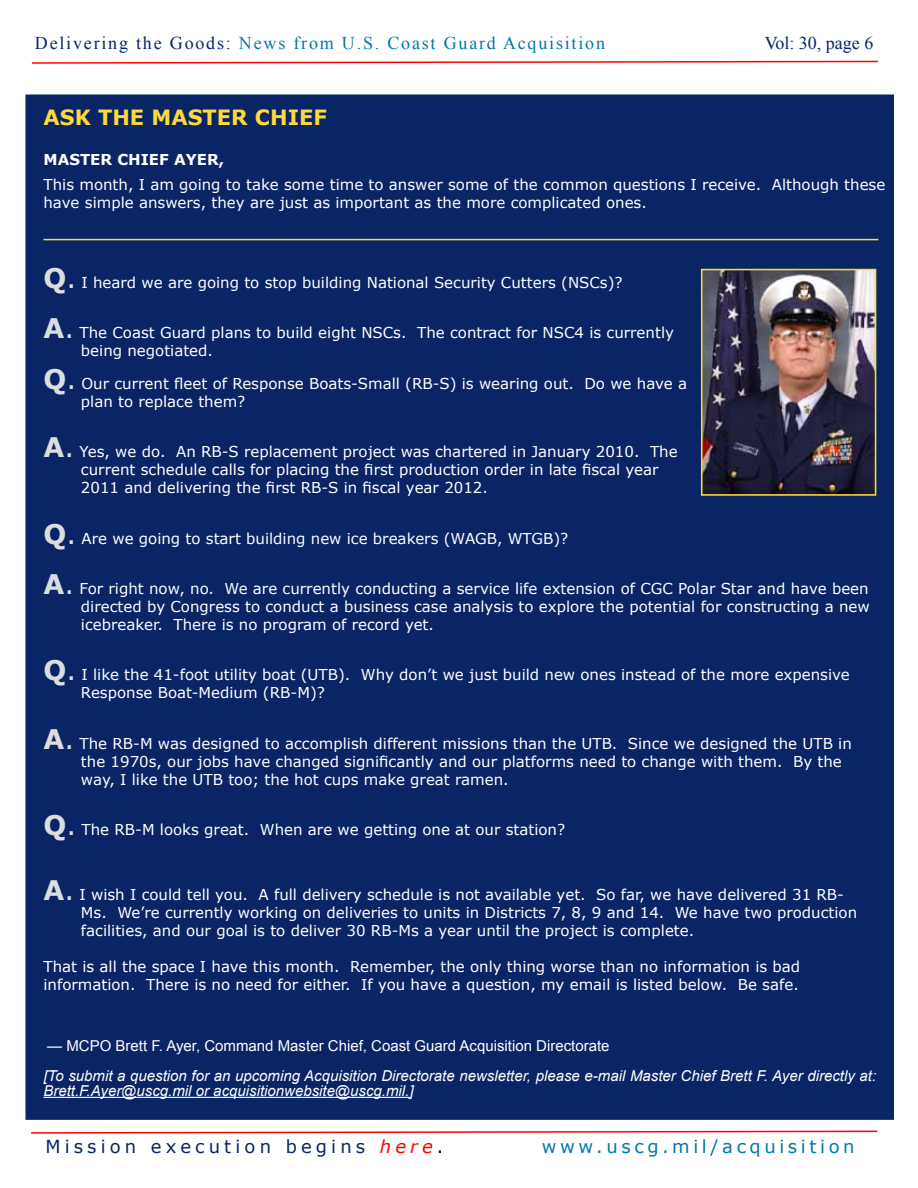
<style>
.page{position:relative;width:918px;height:1188px;background:#fff}
.page>*{position:absolute;margin:0;border:0;box-sizing:border-box;transform-origin:0 0}
.t1{font:700 21px "Verdana";color:#ffd939}
.t2{font:18px "Times New Roman";letter-spacing:.1em;color:#0078a9}
.t3{font:18px "Verdana";letter-spacing:.23em;color:#092565}
.t4{font:18px "Verdana";letter-spacing:.2em;color:#0078a9}
.t5{font:18px "Times New Roman";color:#092565}
.t6{font:15px/18px "Verdana";color:#fff}
.t7{font:italic 15px/15px "Arial";color:#fff}
.t8{font:15px "Arial";color:#fff}
.t9{font:700 15px "Verdana";color:#fff}
.s1{color:#092565}
.s2{font-weight:700;font-size:27px;color:#dcddde}
.s3{font-size:27px;color:#dcddde}
.s4{font-style:italic;color:#f00}
.s5{color:#000}
</style>
<div class="page">
<svg style="left:31px;top:60px;width:847px;height:4px"></svg>
<svg style="left:31px;top:1130px;width:847px;height:4px"></svg>
<div style="left:26px;top:94px;width:868px;height:1026px;background:#092565;border:2px solid #092565"></div>
<hr style="left:43px;top:1097px;width:366px;height:1px;background:#fff">
<img style="left:704px;top:272px;width:169px;height:221px">
<div style="left:701px;top:269px;width:175px;height:227px;border:2px solid #ffd939"></div>
<hr style="left:43px;top:239px;width:836px;height:1px;background:#ffd939">
<p class="t2" style="left:35px;top:31px;width:572px"><span class="s1">Delivering the Goods:</span> News from U.S. Coast Guard Acquisition</p>
<p class="t5" style="left:765px;top:31px;width:110px">Vol: 30, page 6</p>
<h1 class="t1" style="left:44px;top:104px;width:285px">ASK THE MASTER CHIEF</h1>
<p class="t9" style="left:44px;top:149px;width:182px">MASTER CHIEF AYER,</p>
<p class="t6" style="left:44px;top:176px;width:843px">This month, I am going to take some time to answer some of the common questions I receive. Although these have simple answers, they are just as important as the more complicated ones.</p>
<p class="t6" style="left:43px;top:274px;width:581px"><span class="s2">Q</span><span class="s3">.</span> I heard we are going to stop building National Security Cutters (NSCs)?</p>
<p class="t6" style="left:81px;top:324px;width:595px;text-indent:-38px"><span class="s2">A</span><span class="s3">.</span> The Coast Guard plans to build eight NSCs. The contract for NSC4 is currently being negotiated.</p>
<p class="t6" style="left:81px;top:375px;width:608px;text-indent:-37px"><span class="s2">Q</span><span class="s3">.</span> Our current fleet of Response Boats-Small (RB-S) is wearing out. Do we have a plan to replace them?</p>
<p class="t6" style="left:81px;top:443px;width:598px;text-indent:-38px"><span class="s2">A</span><span class="s3">.</span> Yes, we do. An RB-S replacement project was chartered in January 2010. The current schedule calls for placing the first production order in late fiscal year<br>2011 and delivering the first RB-S in fiscal year 2012.</p>
<p class="t6" style="left:43px;top:529px;width:526px"><span class="s2">Q</span><span class="s3">.</span> Are we going to start building new ice breakers (WAGB, WTGB)?</p>
<p class="t6" style="left:81px;top:580px;width:790px;text-align:justify;text-indent:-38px"><span class="s2">A</span><span class="s3">.</span> For right now, no. We are currently conducting a service life extension of CGC Polar Star and have been directed by Congress to conduct a business case analysis to explore the potential for constructing a new icebreaker. There is no program of record yet.</p>
<p class="t6" style="left:81px;top:666px;width:770px;text-indent:-37px"><span class="s2">Q</span><span class="s3">.</span> I like the 41-foot utility boat (UTB). Why don’t we just build new ones instead of the more expensive<br>Response Boat-Medium (RB-M)?</p>
<p class="t6" style="left:81px;top:735px;width:772px;text-indent:-38px"><span class="s2">A</span><span class="s3">.</span> The RB-M was designed to accomplish different missions than the UTB. Since we designed the UTB in the 1970s, our jobs have changed significantly and our platforms need to change with them. By the way, I like the UTB too; the hot cups make great ramen.</p>
<p class="t6" style="left:43px;top:821px;width:523px"><span class="s2">Q</span><span class="s3">.</span> The RB-M looks great. When are we getting one at our station?</p>
<p class="t6" style="left:81px;top:886px;width:778px;text-indent:-38px"><span class="s2">A</span><span class="s3">.</span> I wish I could tell you. A full delivery schedule is not available yet. So far, we have delivered 31 RB-<br>Ms. We’re currently working on deliveries to units in Districts 7, 8, 9 and 14. We have two production facilities, and our goal is to deliver 30 RB-Ms a year until the project is complete.</p>
<p class="t6" style="left:43px;top:958px;width:758px">That is all the space I have this month. Remember, the only thing worse than no information is bad information. There is no need for either. If you have a question, my email is listed below. Be safe.</p>
<p class="t8" style="left:47px;top:1036px;width:564px">— MCPO Brett F. Ayer, Command Master Chief, Coast Guard Acquisition Directorate</p>
<p class="t7" style="left:43px;top:1068px;width:834px">[To submit a question for an upcoming Acquisition Directorate newsletter, please e-mail Master Chief Brett F. Ayer directly at:<br>Brett.F.Ayer@uscg.mil or acquisitionwebsite@uscg.mil.]</p>
<p class="t3" style="left:45px;top:1135px;width:400px">Mission execution begins <span class="s4">here</span><span class="s5">.</span></p>
<p class="t4" style="left:542px;top:1135px;width:314px">www.uscg.mil/acquisition</p>
</div>
